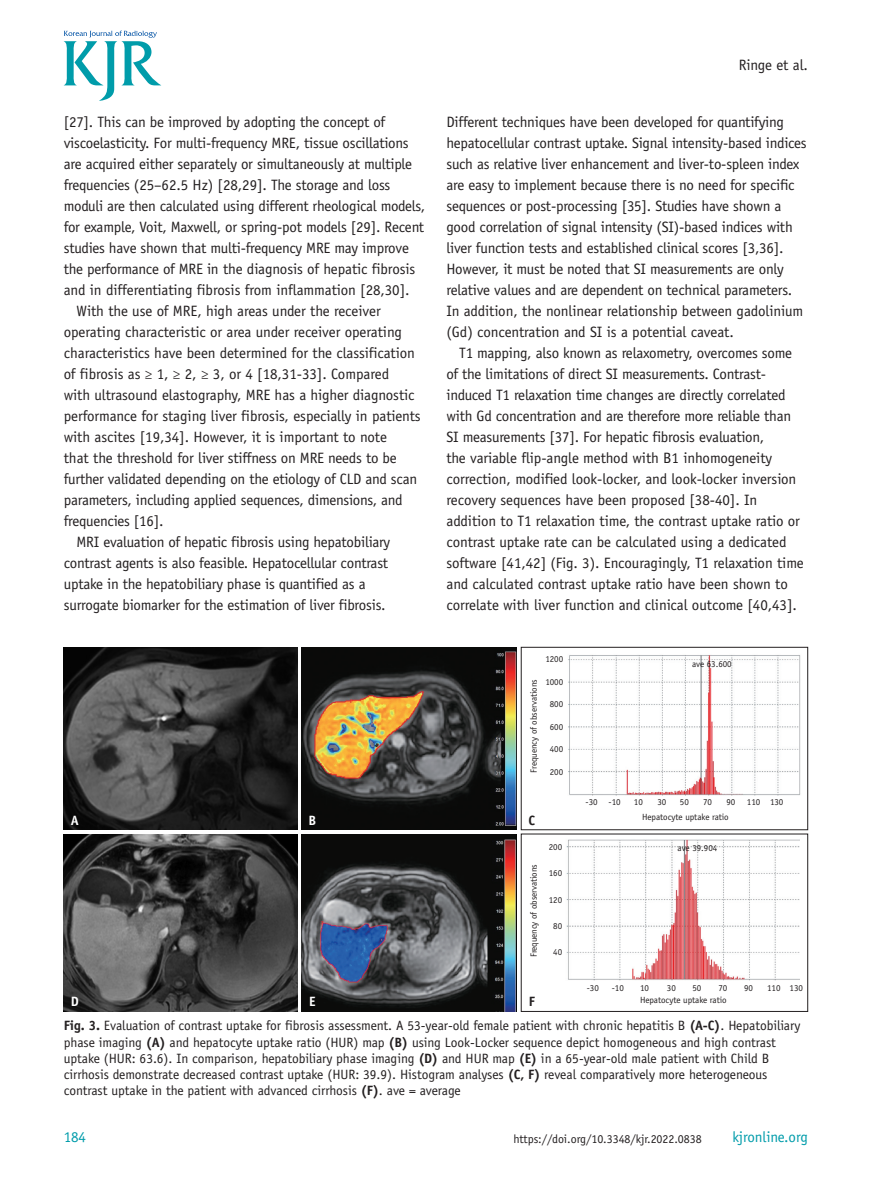
<style>
.page{position:relative;width:893px;height:1191px;background:#fff}
.page>*{position:absolute;margin:0;border:0;box-sizing:border-box;transform-origin:0 0}
.본문{font:15px/21px "Officina Sans Std";letter-spacing:-.015em;color:#231f20}
.t1{font:15px "Officina Sans Std";letter-spacing:-.005em;color:#009caa}
.그림제목{font:13.5px/16.2px "Officina Sans Std";letter-spacing:-.005em;color:#231f20}
.t2{font:700 13.5px "Officina Sans Std";color:#fff}
.t3{font:700 13.5px "Officina Sans Std";color:#231f20}
.t4{font:12px "Officina Sans Std";letter-spacing:-.005em;color:#231f20}
.t5{font:9px "Officina Sans Std";letter-spacing:-.005em;color:#231f20}
.s1{font-weight:700}
</style>
<div class="page">
<svg style="left:64px;top:31px;width:97px;height:70px"></svg>
<img style="left:64px;top:647px;width:234px;height:182px">
<img style="left:302px;top:647px;width:215px;height:182px">
<img style="left:568px;top:655px;width:233px;height:141px">
<div style="left:521px;top:647px;width:287px;height:183px;border:1px solid #231f20"></div>
<img style="left:64px;top:834px;width:234px;height:177px">
<img style="left:302px;top:834px;width:215px;height:177px">
<img style="left:566px;top:839px;width:233px;height:142px">
<div style="left:521px;top:833px;width:287px;height:178px;border:1px solid #231f20"></div>
<p class="본문" style="left:739px;top:54px;width:71px">Ringe et al.</p>
<p class="본문" style="left:64px;top:112px;width:363px">[27]. This can be improved by adopting the concept of viscoelasticity. For multi-frequency MRE, tissue oscillations are acquired either separately or simultaneously at multiple frequencies (25–62.5 Hz) [28,29]. The storage and loss moduli are then calculated using different rheological models, for example, Voit, Maxwell, or spring-pot models [29]. Recent studies have shown that multi-frequency MRE may improve the performance of MRE in the diagnosis of hepatic fibrosis and in differentiating fibrosis from inflammation [28,30].</p>
<p class="본문" style="left:64px;top:301px;width:358px;text-indent:13px">With the use of MRE, high areas under the receiver operating characteristic or area under receiver operating characteristics have been determined for the classification of fibrosis as ≥ 1, ≥ 2, ≥ 3, or 4 [18,31-33]. Compared<br>with ultrasound elastography, MRE has a higher diagnostic performance for staging liver fibrosis, especially in patients with ascites [19,34]. However, it is important to note<br>that the threshold for liver stiffness on MRE needs to be further validated depending on the etiology of CLD and scan parameters, including applied sequences, dimensions, and frequencies [16].</p>
<p class="본문" style="left:64px;top:532px;width:328px;text-indent:13px">MRI evaluation of hepatic fibrosis using hepatobiliary contrast agents is also feasible. Hepatocellular contrast uptake in the hepatobiliary phase is quantified as a surrogate biomarker for the estimation of liver fibrosis.</p>
<p class="본문" style="left:446px;top:112px;width:362px">Different techniques have been developed for quantifying hepatocellular contrast uptake. Signal intensity-based indices such as relative liver enhancement and liver-to-spleen index are easy to implement because there is no need for specific sequences or post-processing [35]. Studies have shown a good correlation of signal intensity (SI)-based indices with liver function tests and established clinical scores [3,36].<br>However, it must be noted that SI measurements are only relative values and are dependent on technical parameters.<br>In addition, the nonlinear relationship between gadolinium (Gd) concentration and SI is a potential caveat.</p>
<p class="본문" style="left:446px;top:343px;width:359px;text-indent:13px">T1 mapping, also known as relaxometry, overcomes some of the limitations of direct SI measurements. Contrast&shy;induced T1 relaxation time changes are directly correlated with Gd concentration and are therefore more reliable than SI measurements [37]. For hepatic fibrosis evaluation,<br>the variable flip-angle method with B1 inhomogeneity correction, modified look-locker, and look-locker inversion recovery sequences have been proposed [38-40]. In addition to T1 relaxation time, the contrast uptake ratio or contrast uptake rate can be calculated using a dedicated software [41,42] (Fig. 3). Encouragingly, T1 relaxation time and calculated contrast uptake ratio have been shown to correlate with liver function and clinical outcome [40,43].</p>
<p class="t5" style="left:545px;top:654px;width:19px">1200</p>
<p class="t5" style="left:545px;top:676px;width:19px">1000</p>
<p class="t5" style="left:550px;top:699px;width:15px">800</p>
<p class="t5" style="left:550px;top:721px;width:15px">600</p>
<p class="t5" style="left:550px;top:744px;width:15px">400</p>
<p class="t5" style="left:550px;top:766px;width:15px">200</p>
<p class="t5" style="left:529px;top:772px;width:95px;rotate:-90deg">Frequency of observations</p>
<p class="t5" style="left:692px;top:659px;width:41px">ave 63.600</p>
<p class="t5" style="left:585px;top:797px;width:37px">-30 -10</p>
<p class="t5" style="left:634px;top:797px;width:10px">10</p>
<p class="t5" style="left:657px;top:797px;width:10px">30</p>
<p class="t5" style="left:680px;top:797px;width:10px">50</p>
<p class="t5" style="left:703px;top:797px;width:10px">70</p>
<p class="t5" style="left:726px;top:797px;width:10px">90</p>
<p class="t5" style="left:747px;top:797px;width:38px">110 130</p>
<p class="t2" style="left:71px;top:812px;width:10px">A</p>
<p class="t2" style="left:309px;top:812px;width:9px">B</p>
<p class="t3" style="left:529px;top:812px;width:8px">C</p>
<p class="t5" style="left:642px;top:811px;width:88px">Hepatocyte uptake ratio</p>
<p class="t5" style="left:529px;top:957px;width:95px;rotate:-90deg">Frequency of observations</p>
<p class="t5" style="left:549px;top:841px;width:15px">200</p>
<p class="t5" style="left:549px;top:868px;width:15px">160</p>
<p class="t5" style="left:549px;top:894px;width:15px">120</p>
<p class="t5" style="left:553px;top:920px;width:10px">80</p>
<p class="t5" style="left:553px;top:947px;width:10px">40</p>
<p class="t5" style="left:678px;top:843px;width:41px">ave 39.904</p>
<p class="t5" style="left:587px;top:982px;width:14px">-30</p>
<p class="t5" style="left:612px;top:982px;width:14px">-10</p>
<p class="t5" style="left:640px;top:982px;width:10px">10</p>
<p class="t5" style="left:667px;top:982px;width:10px">30</p>
<p class="t5" style="left:692px;top:982px;width:10px">50</p>
<p class="t5" style="left:718px;top:982px;width:10px">70</p>
<p class="t5" style="left:744px;top:982px;width:10px">90</p>
<p class="t5" style="left:767px;top:982px;width:37px">110 130</p>
<p class="t5" style="left:640px;top:994px;width:88px">Hepatocyte uptake ratio</p>
<p class="t3" style="left:529px;top:993px;width:8px">F</p>
<p class="그림제목" style="left:64px;top:1017px;width:738px"><span class="s1">Fig. 3.</span> Evaluation of contrast uptake for fibrosis assessment. A 53-year-old female patient with chronic hepatitis B <span class="s1">(A-C)</span>. Hepatobiliary phase imaging <span class="s1">(A)</span> and hepatocyte uptake ratio (HUR) map <span class="s1">(B)</span> using Look-Locker sequence depict homogeneous and high contrast uptake (HUR: 63.6). In comparison, hepatobiliary phase imaging <span class="s1">(D)</span> and HUR map <span class="s1">(E)</span> in a 65-year-old male patient with Child B cirrhosis demonstrate decreased contrast uptake (HUR: 39.9). Histogram analyses <span class="s1">(C, F)</span> reveal comparatively more heterogeneous contrast uptake in the patient with advanced cirrhosis <span class="s1">(F)</span>. ave = average</p>
<p class="t2" style="left:71px;top:993px;width:10px">D</p>
<p class="t2" style="left:309px;top:993px;width:8px">E</p>
<p class="t1" style="left:64px;top:1128px;width:24px">184</p>
<p class="t4" style="left:513px;top:1132px;width:190px">https://doi.org/10.3348/kjr.2022.0838</p>
<p class="t1" style="left:732px;top:1128px;width:77px">kjronline.org</p>
</div>
